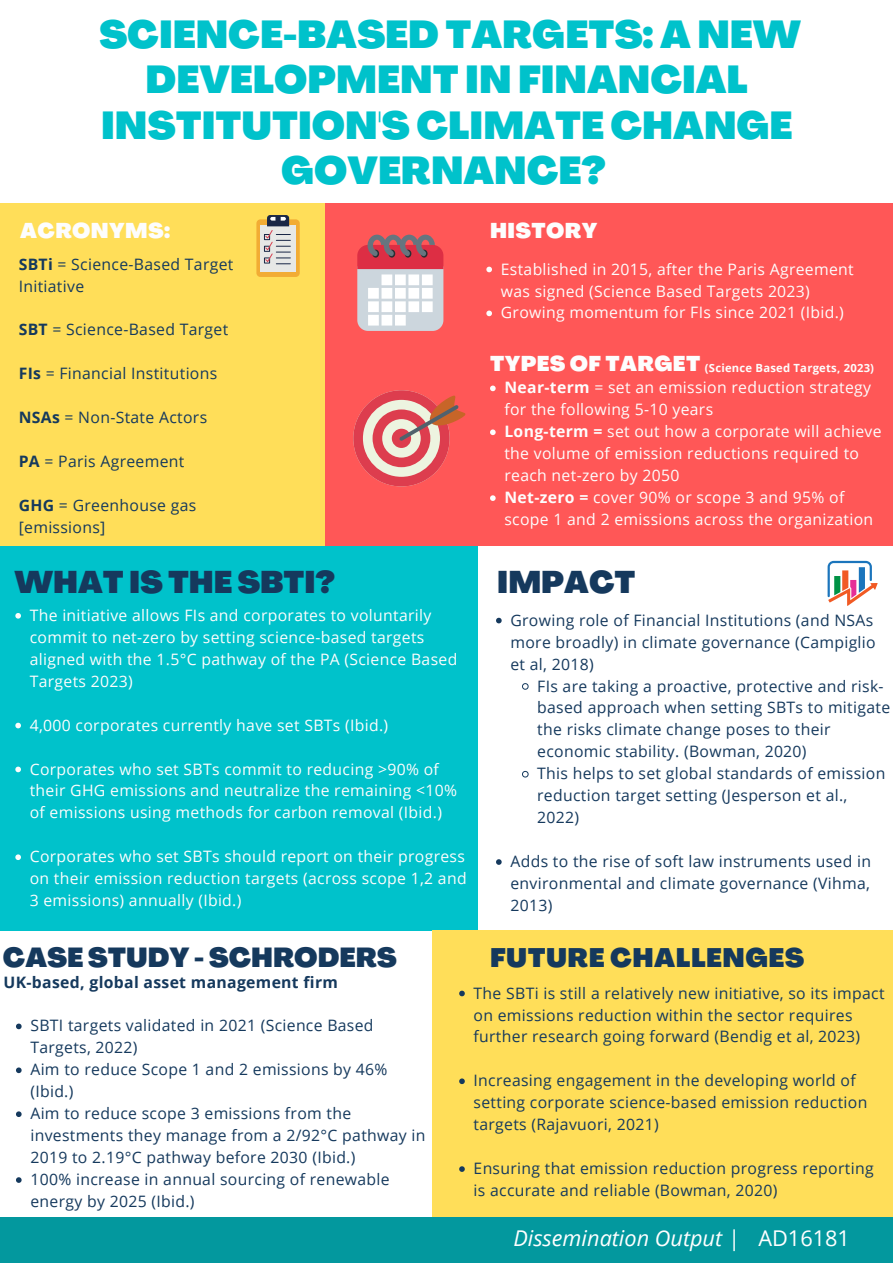
<style>
.page{position:relative;width:893px;height:1263px;background:#fff}
.page>*{position:absolute;margin:0;border:0;box-sizing:border-box;transform-origin:0 0}
.t1{font:900 38.25px/45.6px "Agrandir";color:#00c2cb;text-align:center}
.t2{font:900 30.75px "Agrandir";color:#15395d}
.t3{font:900 27px "Agrandir";color:#15395d}
.t4{font:900 26.25px "Agrandir";letter-spacing:.02em;color:#15395d}
.t5{font:italic 21.75px "Open Sans";color:#fff}
.t6{font:21.75px "Open Sans";color:#fff}
.t7{font:900 21px "Agrandir";letter-spacing:.02em;color:#fdfdfd}
.t8{font:15.75px/22px "Open Sans";letter-spacing:.02em;color:#15395d}
.t9{font:15.75px/22px "Open Sans";letter-spacing:.02em;color:#fdfdfd}
.t10{font:700 15.75px "Open Sans";letter-spacing:.02em;color:#15395d}
.t11{font:700 11.25px "Open Sans";letter-spacing:.02em;color:#fdfdfd}
.s1{font-weight:700}
</style>
<div class="page">
<div style="left:0;top:545px;width:477px;height:385px;background:#00c2cb"></div>
<div style="left:0;top:203px;width:325px;height:343px;background:#ffde59"></div>
<div style="left:325px;top:203px;width:568px;height:342px;background:#ff5757"></div>
<div style="left:432px;top:930px;width:461px;height:287px;background:#ffde59"></div>
<div style="left:0;top:1217px;width:893px;height:46px;background:#03989e"></div>
<svg style="left:353px;top:390px;width:113px;height:96px"></svg>
<svg style="left:357px;top:235px;width:86px;height:96px"></svg>
<svg style="left:827px;top:561px;width:50px;height:45px"></svg>
<div style="left:256px;top:219px;width:44px;height:58px;background:#f2ac34;border-radius:4px"></div>
<div style="left:260px;top:225px;width:36px;height:47px;background:#e7e8e6"></div>
<svg style="left:264px;top:215px;width:26px;height:49px"></svg>
<svg style="left:486px;top:267px;width:6px;height:5px"></svg>
<svg style="left:486px;top:311px;width:6px;height:5px"></svg>
<svg style="left:490px;top:386px;width:5px;height:5px"></svg>
<svg style="left:490px;top:429px;width:5px;height:6px"></svg>
<svg style="left:490px;top:495px;width:5px;height:6px"></svg>
<svg style="left:15px;top:613px;width:6px;height:6px"></svg>
<svg style="left:15px;top:723px;width:6px;height:5px"></svg>
<svg style="left:15px;top:767px;width:6px;height:5px"></svg>
<svg style="left:15px;top:854px;width:6px;height:6px"></svg>
<svg style="left:16px;top:1023px;width:6px;height:6px"></svg>
<svg style="left:16px;top:1067px;width:6px;height:6px"></svg>
<svg style="left:16px;top:1111px;width:6px;height:6px"></svg>
<svg style="left:16px;top:1177px;width:6px;height:6px"></svg>
<svg style="left:459px;top:991px;width:6px;height:5px"></svg>
<svg style="left:459px;top:1078px;width:6px;height:6px"></svg>
<svg style="left:459px;top:1166px;width:6px;height:6px"></svg>
<svg style="left:496px;top:618px;width:5px;height:5px"></svg>
<svg style="left:522px;top:683px;width:7px;height:7px"></svg>
<svg style="left:522px;top:771px;width:7px;height:7px"></svg>
<svg style="left:496px;top:859px;width:5px;height:6px"></svg>
<h1 class="t1" style="left:99px;top:15px;width:703px">SCIENCE-BASED TARGETS: A NEW<br>DEVELOPMENT IN FINANCIAL<br>INSTITUTION'S CLIMATE CHANGE<br>GOVERNANCE?</h1>
<h3 class="t7" style="left:20px;top:222px;width:151px">ACRONYMS:</h3>
<p class="t8" style="left:19px;top:252px;width:216px"><span class="s1">SBTi</span> = Science-Based Target<br>Initiative</p>
<p class="t8" style="left:19px;top:318px;width:211px"><span class="s1">SBT</span> = Science-Based Target</p>
<p class="t8" style="left:19px;top:362px;width:200px"><span class="s1">FIs</span> = Financial Institutions</p>
<p class="t8" style="left:19px;top:406px;width:190px"><span class="s1">NSAs</span> = Non-State Actors</p>
<p class="t8" style="left:19px;top:450px;width:167px"><span class="s1">PA</span> = Paris Agreement</p>
<p class="t8" style="left:19px;top:494px;width:179px"><span class="s1">GHG</span> = Greenhouse gas [emissions]</p>
<h3 class="t7" style="left:490px;top:222px;width:109px">HISTORY</h3>
<p class="t9" style="left:501px;top:257px;width:354px">Established in 2015, after the Paris Agreement was signed (Science Based Targets 2023)<br>Growing momentum for FIs since 2021 (Ibid.)</p>
<h3 class="t7" style="left:490px;top:355px;width:212px">TYPES OF TARGET</h3>
<p class="t11" style="left:705px;top:360px;width:171px">(Science Based Targets, 2023)</p>
<p class="t9" style="left:504px;top:376px;width:379px"><span class="s1">Near-term</span> = set an emission reduction strategy for the following 5-10 years<br><span class="s1">Long-term =</span> set out how a corporate will achieve the volume of emission reductions required to reach net-zero by 2050<br><span class="s1">Net-zero =</span> cover 90% or scope 3 and 95% of scope 1 and 2 emissions across the organization</p>
<h2 class="t2" style="left:14px;top:570px;width:322px">WHAT IS THE SBTI?</h2>
<p class="t9" style="left:30px;top:604px;width:429px">The initiative allows FIs and corporates to voluntarily commit to net-zero by setting science-based targets aligned with the 1.5°C pathway of the PA (Science Based Targets 2023)</p>
<p class="t9" style="left:30px;top:713px;width:360px">4,000 corporates currently have set SBTs (Ibid.)</p>
<p class="t9" style="left:30px;top:757px;width:429px">Corporates who set SBTs commit to reducing &gt;90% of their GHG emissions and neutralize the remaining &lt;10% of emissions using methods for carbon removal (Ibid.)</p>
<p class="t9" style="left:30px;top:845px;width:438px;text-align:justify">Corporates who set SBTs should report on their progress on their emission reduction targets (across scope 1,2 and 3 emissions) annually (Ibid.)</p>
<h2 class="t2" style="left:497px;top:570px;width:140px">IMPACT</h2>
<p class="t8" style="left:510px;top:608px;width:367px">Growing role of Financial Institutions (and NSAs more broadly) in climate governance (Campiglio et al, 2018)</p>
<p class="t8" style="left:537px;top:674px;width:354px">FIs are taking a proactive, protective and risk&shy;based approach when setting SBTs to mitigate the risks climate change poses to their economic stability. (Bowman, 2020)<br>This helps to set global standards of emission reduction target setting (Jesperson et al., 2022)</p>
<p class="t8" style="left:510px;top:850px;width:362px;text-align:justify">Adds to the rise of soft law instruments used in environmental and climate governance (Vihma, 2013)</p>
<h3 class="t3" style="left:3px;top:946px;width:395px">CASE STUDY - SCHRODERS</h3>
<p class="t10" style="left:4px;top:971px;width:336px">UK-based, global asset management firm</p>
<p class="t8" style="left:30px;top:1014px;width:396px">SBTI targets validated in 2021 (Science Based Targets, 2022)<br>Aim to reduce Scope 1 and 2 emissions by 46% (Ibid.)<br>Aim to reduce scope 3 emissions from the investments they manage from a 2/92°C pathway in 2019 to 2.19°C pathway before 2030 (Ibid.)<br>100% increase in annual sourcing of renewable energy by 2025 (Ibid.)</p>
<h3 class="t4" style="left:490px;top:947px;width:316px">FUTURE CHALLENGES</h3>
<p class="t8" style="left:473px;top:981px;width:412px">The SBTi is still a relatively new initiative, so its impact on emissions reduction within the sector requires further research going forward (Bendig et al, 2023)</p>
<p class="t8" style="left:473px;top:1069px;width:395px">Increasing engagement in the developing world of setting corporate science-based emission reduction targets (Rajavuori, 2021)</p>
<p class="t8" style="left:473px;top:1157px;width:401px">Ensuring that emission reduction progress reporting is accurate and reliable (Bowman, 2020)</p>
<h3 class="t5" style="left:513px;top:1222px;width:228px">Dissemination Output |</h3>
<h3 class="t6" style="left:758px;top:1222px;width:93px">AD16181</h3>
</div>
